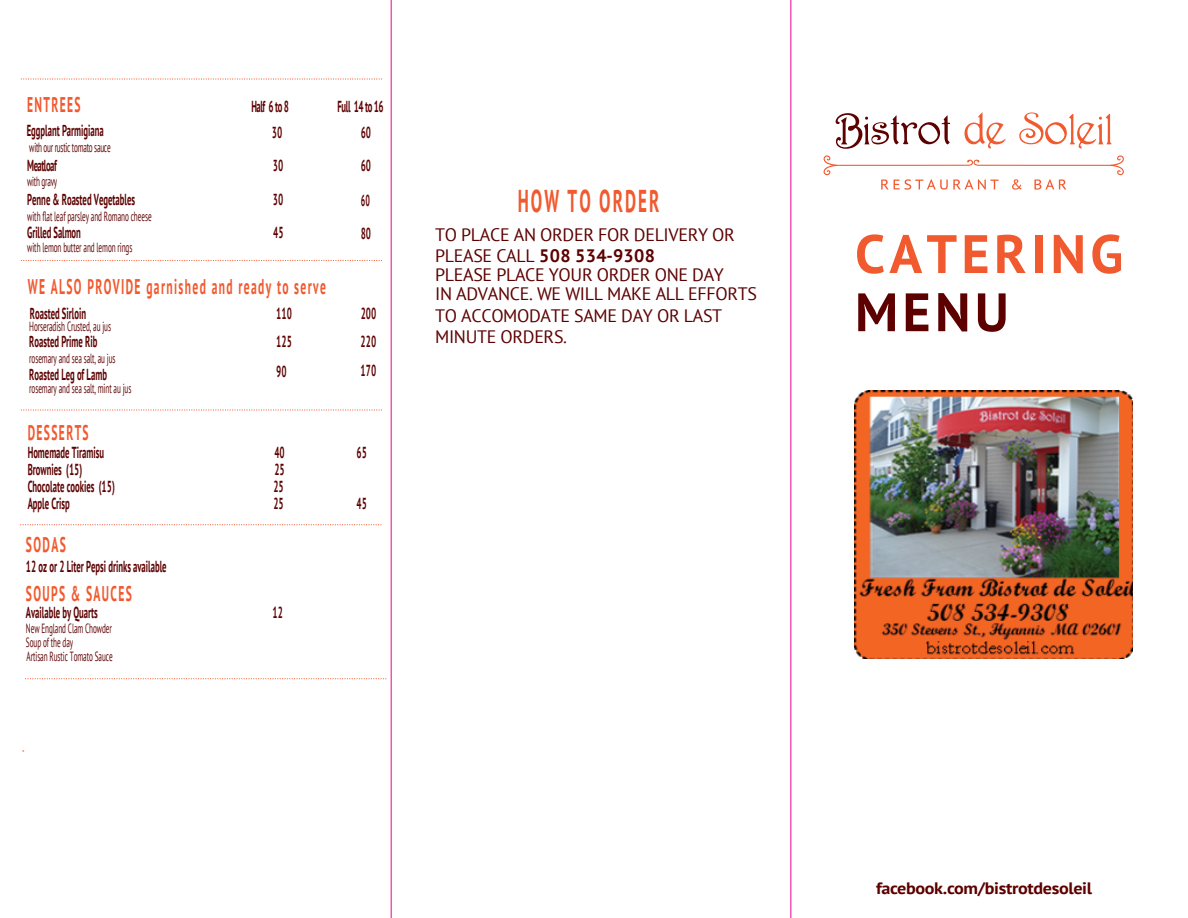
<style>
.page{position:relative;width:1188px;height:918px;background:#fff}
.page>*{position:absolute;margin:0;border:0;box-sizing:border-box;transform-origin:0 0}
.t1{font:700 54px "PT Sans";letter-spacing:.08em;color:#f1592e}
.t2{font:700 54px "PT Sans";color:#5d0000}
.t3{font:700 31.5px "PT Sans";letter-spacing:.12em;color:#f1592e;scale:.54 1}
.t4{font:700 21.3px "PT Sans";letter-spacing:.12em;color:#f1592e;scale:.54 1}
.t5{font:18px/19.6px "PT Sans";letter-spacing:-.02em;color:#5d0000}
.t6{font:700 16.5px "PT Sans";letter-spacing:-.02em;color:#5d0000;scale:1.1 1}
.t7{font:700 15.9px/17.1px "PT Sans";color:#5d0000;scale:.54 1}
.t8{font:700 15.9px "PT Sans";letter-spacing:-.045em;color:#5d0000;scale:.54 1}
.t9{font:700 15.9px "PT Sans";color:#5d0000;scale:.48 1}
.t10{font:13.35px/14.2px "PT Sans";letter-spacing:-.01em;color:#5d0000;scale:.54 1}
.t11{font:13.35px "PT Sans";letter-spacing:-.035em;color:#5d0000;scale:.54 1}
.s1{font-weight:700}
</style>
<div class="page">
<hr style="left:391px;top:0;width:1px;height:918px;background:#ed028c">
<hr style="left:791px;top:0;width:1px;height:918px;background:#ed028c">
<svg style="left:965px;top:112px;width:147px;height:37px"></svg>
<svg style="left:836px;top:113px;width:114px;height:36px"></svg>
<svg style="left:823px;top:155px;width:301px;height:35px"></svg>
<svg style="left:21px;top:260px;width:362px;height:1px"></svg>
<svg style="left:21px;top:409px;width:361px;height:2px"></svg>
<svg style="left:21px;top:524px;width:361px;height:1px"></svg>
<svg style="left:21px;top:78px;width:361px;height:2px"></svg>
<svg style="left:26px;top:678px;width:361px;height:1px"></svg>
<img style="left:855px;top:391px;width:277px;height:268px">
<h3 class="t4" style="left:27px;top:91px;width:101px">ENTREES</h3>
<p class="t11" style="left:29px;top:139px;width:152px">with our rustic tomato sauce</p>
<p class="t7" style="left:27px;top:113px;width:202px;line-height:34.7px">Eggplant Parmigiana<br>Meatloaf<br>Penne &amp; Roasted Vegetables</p>
<p class="t11" style="left:27px;top:172px;width:57px">with gravy</p>
<p class="t10" style="left:27px;top:209px;width:232px">with flat leaf parsley and Romano cheese</p>
<p class="t7" style="left:27px;top:223px;width:101px">Grilled Salmon</p>
<p class="t10" style="left:27px;top:240px;width:196px">with lemon butter and lemon rings</p>
<p class="t7" style="left:251px;top:97px;width:71px">Half 6 to 8</p>
<p class="t8" style="left:338px;top:96px;width:87px">Full 14 to 16</p>
<p class="t7" style="left:272px;top:123px;width:21px">30</p>
<p class="t7" style="left:273px;top:156px;width:21px">30</p>
<p class="t7" style="left:361px;top:123px;width:21px">60</p>
<p class="t7" style="left:361px;top:157px;width:21px">60</p>
<p class="t7" style="left:273px;top:191px;width:21px">30</p>
<p class="t9" style="left:361px;top:190px;width:21px">60</p>
<p class="t7" style="left:273px;top:223px;width:21px">45</p>
<p class="t7" style="left:361px;top:224px;width:21px">80</p>
<h3 class="t4" style="left:28px;top:272px;width:554px">WE ALSO PROVIDE garnished and ready to serve</h3>
<p class="t7" style="left:29px;top:333px;width:128px">Roasted Prime Rib</p>
<p class="t10" style="left:29px;top:351px;width:162px">rosemary and sea salt, au jus</p>
<p class="t7" style="left:29px;top:365px;width:145px">Roasted Leg of Lamb</p>
<p class="t10" style="left:29px;top:381px;width:191px">rosemary and sea salt, mint au jus</p>
<h3 class="t4" style="left:28px;top:418px;width:115px">DESSERTS</h3>
<p class="t7" style="left:361px;top:304px;width:31px">200</p>
<p class="t7" style="left:30px;top:305px;width:106px">Roasted Sirloin</p>
<p class="t7" style="left:276px;top:299px;width:31px;line-height:28px">110<br>125</p>
<p class="t10" style="left:29px;top:319px;width:153px">Horseradish Crusted, au jus</p>
<p class="t7" style="left:361px;top:332px;width:31px">220</p>
<p class="t7" style="left:276px;top:362px;width:21px">90</p>
<p class="t7" style="left:361px;top:362px;width:31px">170</p>
<p class="t7" style="left:28px;top:443px;width:163px">Homemade Tiramisu<br>Brownies (15)<br>Chocolate cookies (15)<br>Apple Crisp</p>
<p class="t7" style="left:274px;top:443px;width:21px">40</p>
<p class="t7" style="left:356px;top:443px;width:21px">65</p>
<p class="t7" style="left:273px;top:461px;width:23px;text-align:justify">25<br>25<br>25</p>
<p class="t7" style="left:356px;top:495px;width:21px">45</p>
<h3 class="t4" style="left:26px;top:531px;width:75px">SODAS</h3>
<p class="t7" style="left:26px;top:558px;width:262px">12 oz or 2 Liter Pepsi drinks available</p>
<h3 class="t4" style="left:26px;top:579px;width:198px">SOUPS &amp; SAUCES</h3>
<p class="t7" style="left:26px;top:603px;width:135px">Available by Quarts</p>
<p class="t7" style="left:273px;top:603px;width:21px">12</p>
<p class="t10" style="left:26px;top:620px;width:162px">New England Clam Chowder<br>Soup of the day<br>Artisan Rustic Tomato Sauce</p>
<h2 class="t3" style="left:518px;top:180px;width:264px">HOW TO ORDER</h2>
<p class="t5" style="left:435px;top:224px;width:323px">TO PLACE AN ORDER FOR DELIVERY OR<br>PLEASE CALL <span class="s1">508 534-9308<br></span>PLEASE PLACE YOUR ORDER ONE DAY<br>IN ADVANCE. WE WILL MAKE ALL EFFORTS</p>
<p class="t5" style="left:435px;top:304px;width:289px;line-height:21.6px">TO ACCOMODATE SAME DAY OR LAST<br>MINUTE ORDERS.</p>
<h1 class="t1" style="left:855px;top:218px;width:270px">CATERING</h1>
<h1 class="t2" style="left:855px;top:276px;width:155px">MENU</h1>
<p class="t6" style="left:876px;top:878px;width:198px">facebook.com/bistrotdesoleil</p>
</div>
